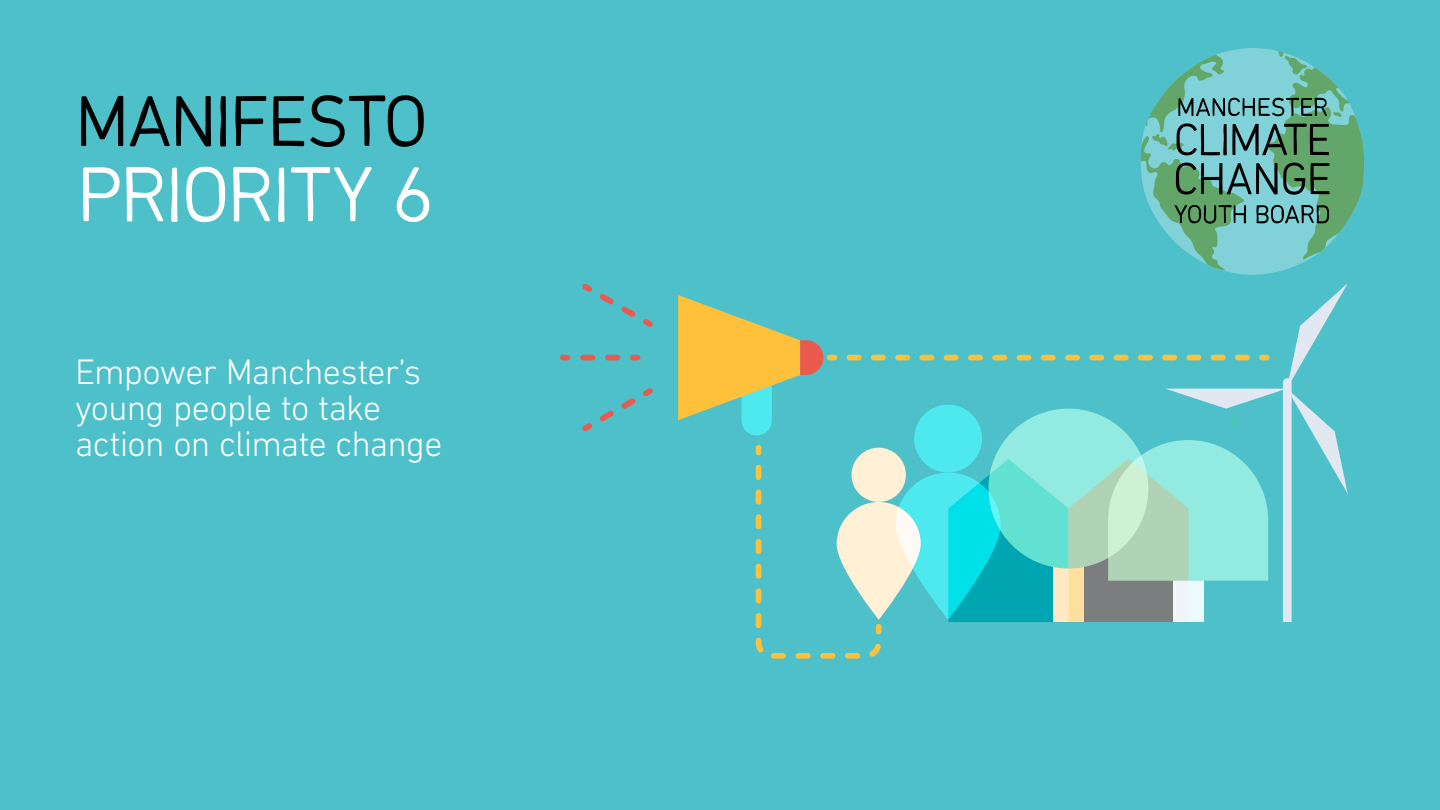
<style>
.page{position:relative;width:1440px;height:810px;background:#4dc0c9}
.page>*{position:absolute;margin:0;border:0;box-sizing:border-box;transform-origin:0 0}
.t1{font:300 78px "DIN Next LT Pro";letter-spacing:-.03em;color:#fff}
.t2{font:300 72.3px "DIN Next LT Pro";letter-spacing:-.025em;color:#000}
.t3{font:300 36px/36px "DIN Next LT Pro";letter-spacing:-.025em;color:#fff}
</style>
<div class="page">
<svg style="left:633px;top:355px;width:5px;height:5px"></svg>
<svg style="left:580px;top:355px;width:38px;height:5px"></svg>
<svg style="left:563px;top:355px;width:5px;height:5px"></svg>
<svg style="left:582px;top:284px;width:71px;height:43px"></svg>
<svg style="left:582px;top:388px;width:71px;height:44px"></svg>
<svg style="left:81px;top:96px;width:42px;height:50px"></svg>
<svg style="left:130px;top:96px;width:40px;height:50px"></svg>
<svg style="left:176px;top:96px;width:35px;height:50px"></svg>
<svg style="left:220px;top:96px;width:6px;height:51px"></svg>
<svg style="left:235px;top:96px;width:31px;height:50px"></svg>
<svg style="left:273px;top:96px;width:31px;height:50px"></svg>
<svg style="left:310px;top:95px;width:114px;height:52px"></svg>
<svg style="left:83px;top:167px;width:37px;height:54px"></svg>
<svg style="left:126px;top:167px;width:37px;height:54px"></svg>
<svg style="left:171px;top:168px;width:7px;height:54px"></svg>
<svg style="left:186px;top:167px;width:39px;height:55px"></svg>
<svg style="left:233px;top:167px;width:37px;height:54px"></svg>
<svg style="left:278px;top:168px;width:7px;height:54px"></svg>
<svg style="left:291px;top:167px;width:81px;height:54px"></svg>
<svg style="left:397px;top:167px;width:32px;height:55px"></svg>
<svg style="left:1141px;top:48px;width:223px;height:223px"></svg>
<svg style="left:1175px;top:98px;width:155px;height:126px"></svg>
<svg style="left:678px;top:283px;width:670px;height:376px"></svg>
<h2 class="t2" style="left:75px;top:80px;width:354px">MANIFESTO</h2>
<h1 class="t1" style="left:77px;top:150px;width:359px">PRIORITY 6</h1>
<p class="t3" style="left:75px;top:353px;width:369px">Empower Manchester’s young people to take action on climate change</p>
</div>
